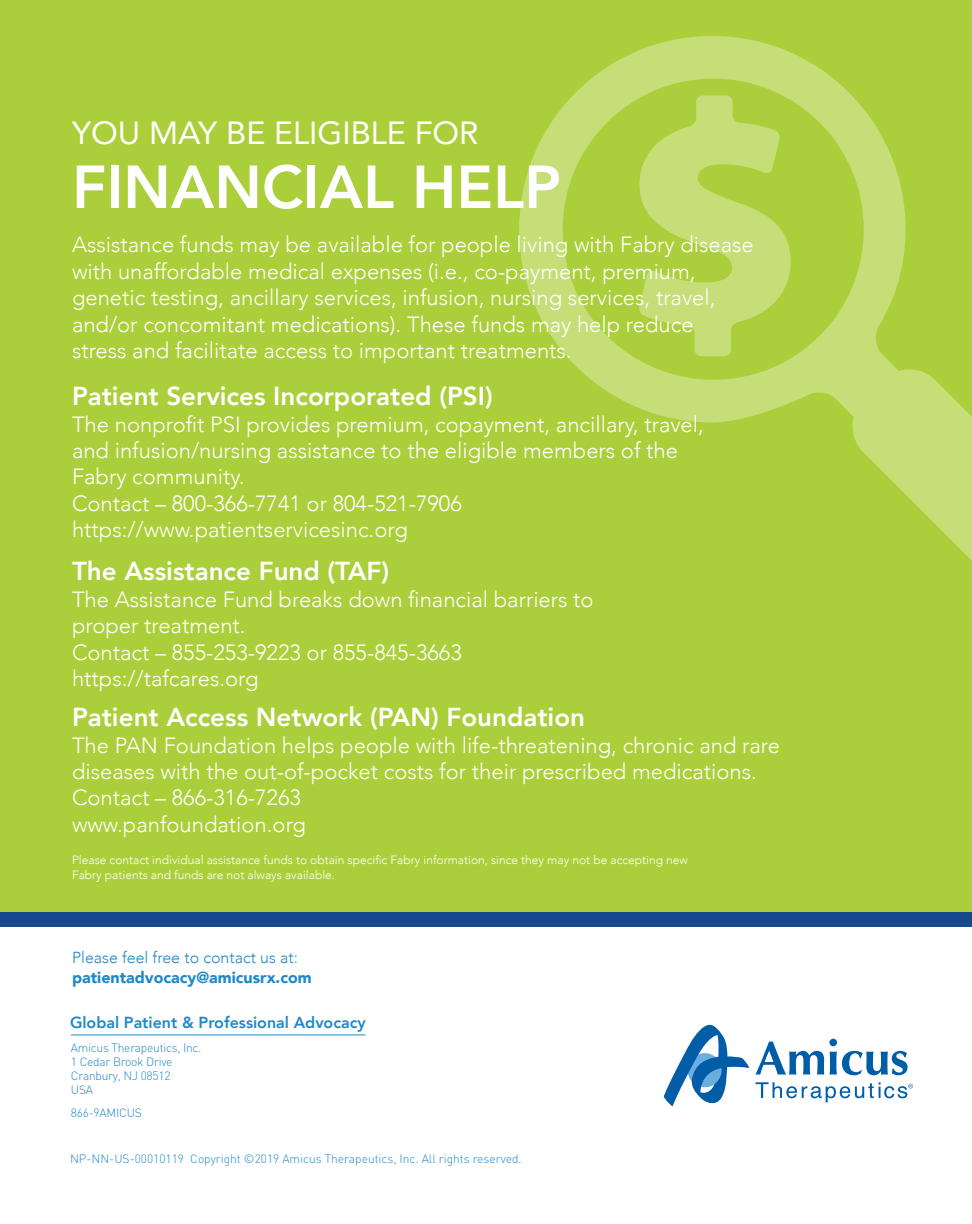
<style>
.page{position:relative;width:972px;height:1224px;background:#fff}
.page>*{position:absolute;margin:0;border:0;box-sizing:border-box;transform-origin:0 0}
.t1{font:800 60px "Avenir";color:#fff}
.t2{font:32px "Avenir";color:#fff}
.t3{font:800 26px "Avenir";color:#fff}
.t4{font:300 22px/26.4px "Avenir";color:#fff}
.t5{font:300 16px/20px "Avenir";color:#2088c9}
.t6{font:800 16px "Avenir";color:#2088c9}
.t7{font:300 12px/14.4px "Avenir";color:#fff}
.t8{font:300 12px "DIN";color:#2088c9}
.t9{font:300 12px/14px "DIN";letter-spacing:-.02em;color:#2088c9}
.s1{font-weight:900}
</style>
<div class="page">
<div style="left:0;top:911px;width:972px;height:16px;background:#16488e"></div>
<div style="left:0;top:0;width:972px;height:911px;background:#abcf3a"></div>
<hr style="left:71px;top:1034px;width:294px;height:1px;background:#2088c9">
<svg style="left:664px;top:1025px;width:86px;height:81px"></svg>
<svg style="left:756px;top:1039px;width:152px;height:36px"></svg>
<svg style="left:756px;top:1082px;width:157px;height:20px"></svg>
<svg style="left:519px;top:36px;width:453px;height:525px"></svg>
<p class="t2" style="left:72px;top:107px;width:408px">YOU MAY BE ELIGIBLE FOR</p>
<p class="t1" style="left:72px;top:140px;width:490px">FINANCIAL HELP</p>
<p class="t4" style="left:72px;top:232px;width:683px">Assistance funds may be available for people living with Fabry disease with unaffordable medical expenses (i.e., co-payment, premium, genetic testing, ancillary services, infusion, nursing services, travel, and/or concomitant medications). These funds may help reduce<br>stress and facilitate access to important treatments.</p>
<p class="t3" style="left:72px;top:376px;width:422px">Patient Services Incorporated (PSI)</p>
<p class="t4" style="left:72px;top:411px;width:633px">The nonprofit PSI provides premium, copayment, ancillary, travel, and infusion/nursing assistance to the eligible members of the<br>Fabry community.</p>
<p class="t4" style="left:72px;top:490px;width:391px">Contact – 800-366-7741 or 804-521-7906</p>
<p class="t4" style="left:72px;top:517px;width:337px">https://www.patientservicesinc.org</p>
<p class="t3" style="left:72px;top:551px;width:319px">The Assistance Fund (TAF)</p>
<p class="t4" style="left:72px;top:586px;width:523px">The Assistance Fund breaks down financial barriers to</p>
<p class="t4" style="left:72px;top:613px;width:391px">proper treatment.<br>Contact – 855-253-9223 or 855-845-3663 https://tafcares.org</p>
<p class="t3" style="left:72px;top:697px;width:515px">Patient Access Network (PAN) Foundation</p>
<p class="t4" style="left:72px;top:732px;width:710px">The PAN Foundation helps people with life-threatening, chronic and rare diseases with the out-of-pocket costs for their prescribed medications.<br>Contact – 866-316-7263</p>
<p class="t4" style="left:72px;top:811px;width:236px">www.panfoundation.org</p>
<p class="t7" style="left:72px;top:853px;width:618px">Please contact individual assistance funds to obtain specific Fabry information, since they may not be accepting new<br>Fabry patients and funds are not always available.</p>
<p class="t5" style="left:72px;top:948px;width:241px">Please feel free to contact us at: <span class="s1">patientadvocacy@amicusrx.com</span></p>
<p class="t6" style="left:70px;top:1010px;width:297px">Global Patient &amp; Professional Advocacy</p>
<p class="t9" style="left:71px;top:1041px;width:132px">Amicus Therapeutics, Inc.<br>1 Cedar Brook Drive<br>Cranbury, NJ 08512<br>USA</p>
<p class="t9" style="left:71px;top:1105px;width:72px">866-9AMICUS</p>
<p class="t8" style="left:70px;top:1151px;width:453px">NP-NN-US-00010119 Copyright ©2019 Amicus Therapeutics, Inc. All rights reserved.</p>
</div>
